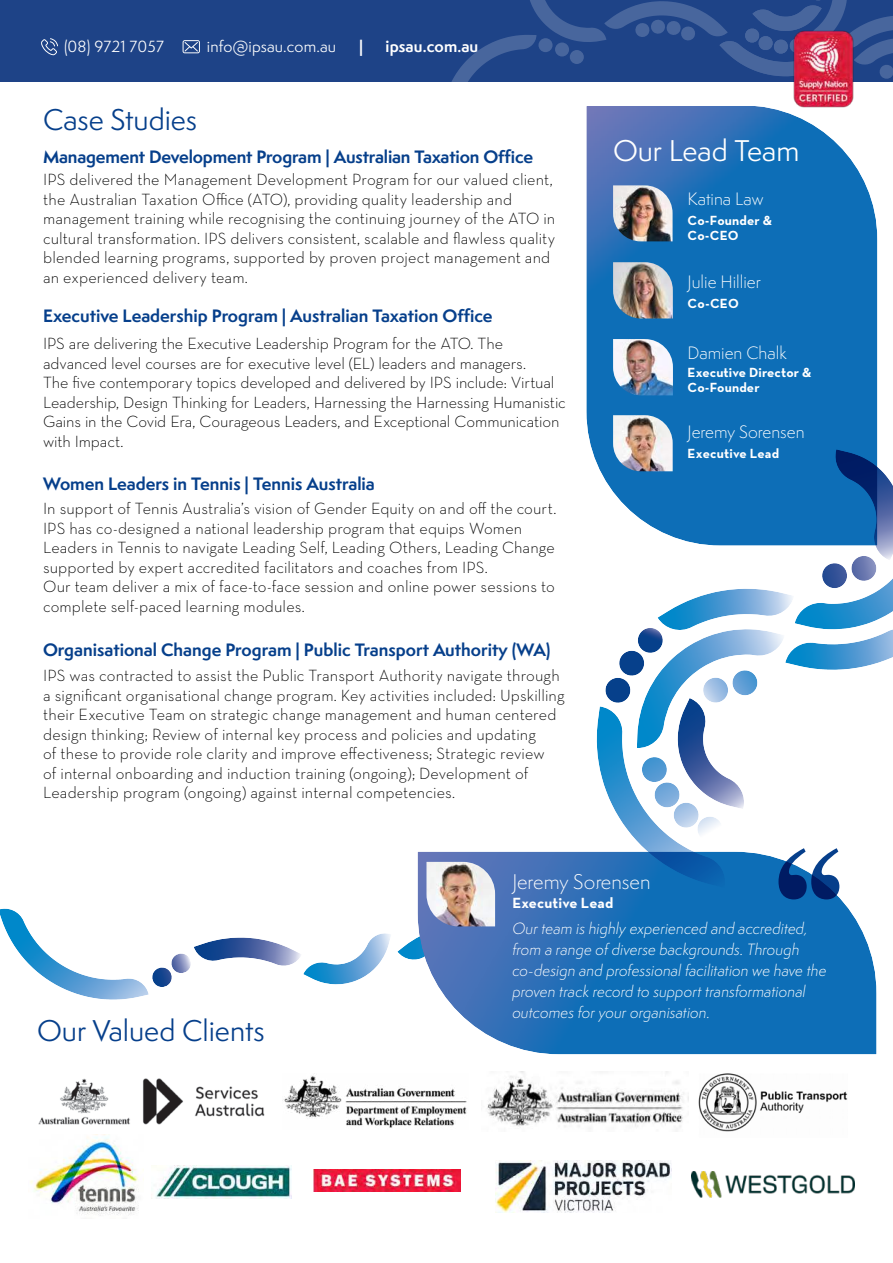
<style>
.page{position:relative;width:893px;height:1263px;background:#fff}
.page>*{position:absolute;margin:0;border:0;box-sizing:border-box;transform-origin:0 0}
.t1{font:27.6px "Semplicita Pro";color:#063f8b}
.t2{font:27.6px "Semplicita Pro";color:#fff}
.t3{font:300 19.5px "Semplicita Pro";color:#fff}
.t4{font:300 16.5px/19.5px "Neutraface Text";letter-spacing:.005em;color:#000}
.t5{font:700 16.5px "Semplicita Pro";color:#063f8b}
.t6{font:300 16.5px "Semplicita Pro";color:#fff}
.t7{font:italic 300 15px/21px "Semplicita Pro";color:#fff}
.t8{font:15px "Semplicita Pro";letter-spacing:.01em;color:#fff}
.t9{font:700 15px "Neutraface Text";letter-spacing:.01em;color:#fff}
.t10{font:700 15px "Semplicita Pro";letter-spacing:.01em;color:#fff}
.t11{font:700 13.5px/15px "Neutraface Text";letter-spacing:.01em;color:#fff}
</style>
<div class="page">
<img style="left:152px;top:953px;width:39px;height:34px">
<img style="left:35px;top:970px;width:74px;height:30px">
<img style="left:194px;top:937px;width:107px;height:29px">
<img style="left:397px;top:937px;width:21px;height:23px">
<img style="left:303px;top:933px;width:88px;height:51px">
<img style="left:418px;top:852px;width:458px;height:202px">
<img style="left:426px;top:862px;width:69px;height:64px">
<img style="left:586px;top:106px;width:291px;height:440px">
<img style="left:38px;top:1078px;width:227px;height:47px">
<img style="left:155px;top:1165px;width:137px;height:33px">
<img style="left:314px;top:1170px;width:146px;height:22px">
<img style="left:487px;top:1071px;width:202px;height:58px">
<img style="left:283px;top:1073px;width:184px;height:55px">
<img style="left:698px;top:1073px;width:149px;height:59px">
<img style="left:30px;top:1134px;width:114px;height:82px">
<svg style="left:778px;top:848px;width:61px;height:51px"></svg>
<img style="left:613px;top:185px;width:60px;height:56px">
<img style="left:613px;top:339px;width:60px;height:56px">
<img style="left:613px;top:415px;width:60px;height:56px">
<img style="left:613px;top:262px;width:60px;height:56px">
<img style="left:785px;top:638px;width:87px;height:32px">
<img style="left:795px;top:596px;width:73px;height:33px">
<img style="left:822px;top:556px;width:54px;height:32px">
<img style="left:658px;top:589px;width:135px;height:40px">
<img style="left:642px;top:629px;width:141px;height:77px">
<img style="left:605px;top:628px;width:58px;height:75px">
<img style="left:703px;top:670px;width:54px;height:33px">
<img style="left:678px;top:698px;width:66px;height:111px">
<img style="left:597px;top:706px;width:128px;height:182px">
<img style="left:642px;top:757px;width:80px;height:85px">
<img style="left:861px;top:487px;width:29px;height:73px">
<div style="left:0;top:0;width:893px;height:82px;background:#1e4387"></div>
<svg style="left:451px;top:0;width:442px;height:82px"></svg>
<svg style="left:183px;top:40px;width:17px;height:13px"></svg>
<svg style="left:41px;top:38px;width:17px;height:17px"></svg>
<img style="left:788px;top:26px;width:71px;height:86px">
<img style="left:691px;top:1172px;width:164px;height:25px">
<img style="left:495px;top:1160px;width:176px;height:52px">
<p class="t8" style="left:64px;top:40px;width:101px">(08) 9721 7057</p>
<p class="t8" style="left:207px;top:40px;width:131px">info@ipsau.com.au</p>
<p class="t10" style="left:359px;top:40px;width:6px">|</p>
<p class="t10" style="left:386px;top:40px;width:94px">ipsau.com.au</p>
<h1 class="t1" style="left:43px;top:107px;width:156px">Case Studies</h1>
<p class="t5" style="left:43px;top:149px;width:491px">Management Development Program | Australian Taxation Office</p>
<p class="t4" style="left:43px;top:171px;width:514px">IPS delivered the Management Development Program for our valued client, the Australian Taxation Office (ATO), providing quality leadership and management training while recognising the continuing journey of the ATO in cultural transformation. IPS delivers consistent, scalable and flawless quality blended learning programs, supported by proven project management and an experienced delivery team.</p>
<p class="t5" style="left:43px;top:309px;width:451px">Executive Leadership Program | Australian Taxation Office</p>
<p class="t4" style="left:43px;top:335px;width:524px">IPS are delivering the Executive Leadership Program for the ATO. The advanced level courses are for executive level (EL) leaders and managers.<br>The five contemporary topics developed and delivered by IPS include: Virtual Leadership, Design Thinking for Leaders, Harnessing the Harnessing Humanistic Gains in the Covid Era, Courageous Leaders, and Exceptional Communication with Impact.</p>
<p class="t5" style="left:43px;top:476px;width:333px">Women Leaders in Tennis | Tennis Australia</p>
<p class="t4" style="left:43px;top:500px;width:515px">In support of Tennis Australia’s vision of Gender Equity on and off the court.<br>IPS has co-designed a national leadership program that equips Women Leaders in Tennis to navigate Leading Self, Leading Others, Leading Change supported by expert accredited facilitators and coaches from IPS.<br>Our team deliver a mix of face-to-face session and online power sessions to complete self-paced learning modules.</p>
<p class="t5" style="left:43px;top:642px;width:509px">Organisational Change Program | Public Transport Authority (WA)</p>
<p class="t4" style="left:43px;top:667px;width:523px">IPS was contracted to assist the Public Transport Authority navigate through a significant organisational change program. Key activities included: Upskilling their Executive Team on strategic change management and human centered design thinking; Review of internal key process and policies and updating<br>of these to provide role clarity and improve effectiveness; Strategic review<br>of internal onboarding and induction training (ongoing); Development of Leadership program (ongoing) against internal competencies.</p>
<h1 class="t2" style="left:613px;top:138px;width:188px">Our Lead Team</h1>
<p class="t6" style="left:688px;top:191px;width:77px">Katina Law</p>
<p class="t11" style="left:688px;top:213px;width:86px">Co-Founder &amp;<br>Co-CEO</p>
<p class="t6" style="left:688px;top:274px;width:75px">Julie Hillier</p>
<p class="t11" style="left:688px;top:296px;width:53px">Co-CEO</p>
<p class="t6" style="left:688px;top:345px;width:101px">Damien Chalk</p>
<p class="t11" style="left:688px;top:364px;width:125px">Executive Director &amp;<br>Co-Founder</p>
<p class="t6" style="left:688px;top:424px;width:118px">Jeremy Sorensen</p>
<p class="t11" style="left:688px;top:446px;width:93px">Executive Lead</p>
<h1 class="t1" style="left:37px;top:1017px;width:229px">Our Valued Clients</h1>
<p class="t3" style="left:512px;top:872px;width:140px">Jeremy Sorensen</p>
<p class="t9" style="left:512px;top:894px;width:103px">Executive Lead</p>
<p class="t7" style="left:512px;top:919px;width:316px">Our team is highly experienced and accredited, from a range of diverse backgrounds. Through co-design and professional facilitation we have the proven track record to support transformational outcomes for your organisation.</p>
</div>
